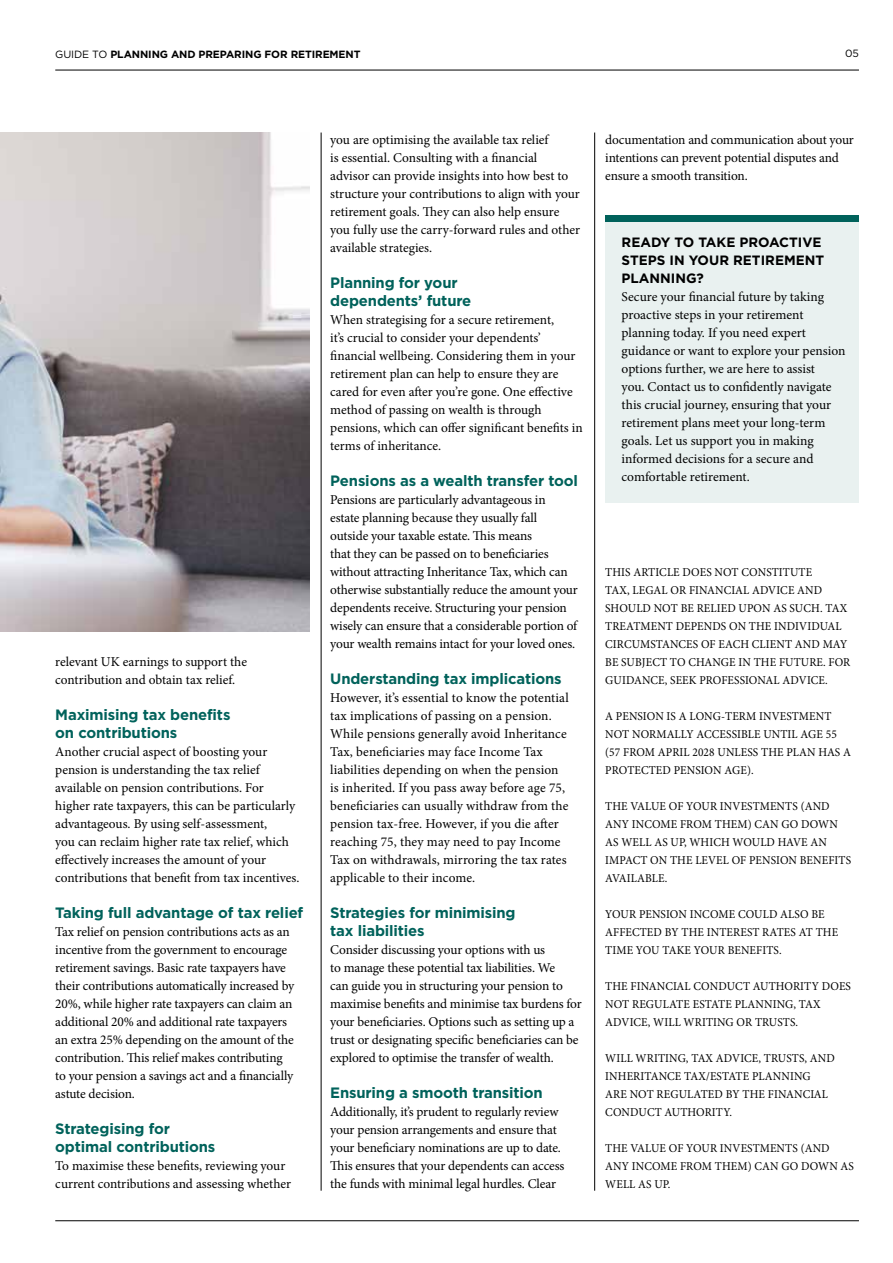
<style>
.page{position:relative;width:893px;height:1263px;background:#fff}
.page>*{position:absolute;margin:0;border:0;box-sizing:border-box;transform-origin:0 0}
.t1{font:700 15px/18px "Gotham HTF";letter-spacing:-.01em;color:#00625b}
.t2{font:13.5px/18px "Minion Pro";letter-spacing:-.005em;color:#000}
.t3{font:700 13.5px/18px "Gotham HTF";color:#000}
.t4{font:12px/18px "Minion Pro";letter-spacing:.01em;color:#000;scale:.95 1}
.t5{font:700 10.5px "Gotham HTF";letter-spacing:-.01em;color:#000}
.t6{font:10.5px "Gotham HTF";color:#000}
.s1{font-weight:400}
</style>
<div class="page">
<hr style="left:321px;top:133px;width:1px;height:1058px;background:#000">
<hr style="left:594px;top:133px;width:1px;height:1058px;background:#000">
<hr style="left:55px;top:1220px;width:804px;height:1px;background:#000">
<hr style="left:55px;top:70px;width:804px;height:1px;background:#000">
<img style="left:0;top:133px;width:309px;height:498px">
<div style="left:605px;top:218px;width:254px;height:284px;background:#e9f1f0"></div>
<div style="left:605px;top:215px;width:254px;height:6px;background:#00625b"></div>
<p class="t5" style="left:55px;top:48px;width:307px"><span class="s1">GUIDE TO</span> PLANNING AND PREPARING FOR RETIREMENT</p>
<p class="t6" style="left:845px;top:48px;width:15px">05</p>
<p class="t2" style="left:55px;top:653px;width:193px">relevant UK earnings to support the contribution and obtain tax relief.</p>
<p class="t1" style="left:55px;top:705px;width:177px">Maximising tax benefits on contributions</p>
<p class="t2" style="left:55px;top:743px;width:246px">Another crucial aspect of boosting your pension is understanding the tax relief available on pension contributions. For higher rate taxpayers, this can be particularly advantageous. By using self-assessment,<br>you can reclaim higher rate tax relief, which effectively increases the amount of your contributions that benefit from tax incentives.</p>
<p class="t1" style="left:55px;top:903px;width:249px">Taking full advantage of tax relief</p>
<p class="t2" style="left:55px;top:923px;width:241px">Tax relief on pension contributions acts as an incentive from the government to encourage retirement savings. Basic rate taxpayers have their contributions automatically increased by 20%, while higher rate taxpayers can claim an additional 20% and additional rate taxpayers an extra 25% depending on the amount of the contribution. This relief makes contributing to your pension a savings act and a financially astute decision.</p>
<p class="t1" style="left:55px;top:1119px;width:162px">Strategising for optimal contributions</p>
<p class="t2" style="left:55px;top:1157px;width:237px">To maximise these benefits, reviewing your current contributions and assessing whether</p>
<p class="t2" style="left:330px;top:131px;width:251px">you are optimising the available tax relief<br>is essential. Consulting with a financial<br>advisor can provide insights into how best to structure your contributions to align with your retirement goals. They can also help ensure you fully use the carry-forward rules and other available strategies.</p>
<p class="t1" style="left:330px;top:273px;width:143px">Planning for your dependents’ future</p>
<p class="t2" style="left:330px;top:311px;width:254px">When strategising for a secure retirement,<br>it’s crucial to consider your dependents’ financial wellbeing. Considering them in your retirement plan can help to ensure they are cared for even after you’re gone. One effective method of passing on wealth is through pensions, which can offer significant benefits in terms of inheritance.</p>
<p class="t1" style="left:330px;top:471px;width:249px">Pensions as a wealth transfer tool</p>
<p class="t2" style="left:330px;top:491px;width:249px">Pensions are particularly advantageous in estate planning because they usually fall outside your taxable estate. This means<br>that they can be passed on to beneficiaries without attracting Inheritance Tax, which can otherwise substantially reduce the amount your dependents receive. Structuring your pension wisely can ensure that a considerable portion of your wealth remains intact for your loved ones.</p>
<p class="t1" style="left:330px;top:669px;width:233px">Understanding tax implications</p>
<p class="t2" style="left:330px;top:689px;width:240px">However, it’s essential to know the potential tax implications of passing on a pension.<br>While pensions generally avoid Inheritance Tax, beneficiaries may face Income Tax liabilities depending on when the pension is inherited. If you pass away before age 75, beneficiaries can usually withdraw from the pension tax-free. However, if you die after reaching 75, they may need to pay Income Tax on withdrawals, mirroring the tax rates applicable to their income.</p>
<p class="t1" style="left:330px;top:903px;width:187px">Strategies for minimising tax liabilities</p>
<p class="t2" style="left:330px;top:941px;width:253px">Consider discussing your options with us<br>to manage these potential tax liabilities. We<br>can guide you in structuring your pension to maximise benefits and minimise tax burdens for your beneficiaries. Options such as setting up a trust or designating specific beneficiaries can be explored to optimise the transfer of wealth.</p>
<p class="t1" style="left:330px;top:1083px;width:214px">Ensuring a smooth transition</p>
<p class="t2" style="left:330px;top:1103px;width:236px">Additionally, it’s prudent to regularly review your pension arrangements and ensure that your beneficiary nominations are up to date.<br>This ensures that your dependents can access the funds with minimal legal hurdles. Clear</p>
<p class="t2" style="left:605px;top:131px;width:250px">documentation and communication about your intentions can prevent potential disputes and ensure a smooth transition.</p>
<p class="t3" style="left:622px;top:232px;width:204px">READY TO TAKE PROACTIVE<br>STEPS IN YOUR RETIREMENT<br>PLANNING?</p>
<p class="t2" style="left:622px;top:287px;width:225px">Secure your financial future by taking proactive steps in your retirement planning today. If you need expert guidance or want to explore your pension options further, we are here to assist<br>you. Contact us to confidently navigate this crucial journey, ensuring that your retirement plans meet your long-term goals. Let us support you in making informed decisions for a secure and comfortable retirement.</p>
<p class="t4" style="left:605px;top:563px;width:259px">THIS ARTICLE DOES NOT CONSTITUTE<br>TAX, LEGAL OR FINANCIAL ADVICE AND SHOULD NOT BE RELIED UPON AS SUCH. TAX TREATMENT DEPENDS ON THE INDIVIDUAL CIRCUMSTANCES OF EACH CLIENT AND MAY BE SUBJECT TO CHANGE IN THE FUTURE. FOR GUIDANCE, SEEK PROFESSIONAL ADVICE.</p>
<p class="t4" style="left:605px;top:707px;width:260px">A PENSION IS A LONG-TERM INVESTMENT NOT NORMALLY ACCESSIBLE UNTIL AGE 55 (57 FROM APRIL 2028 UNLESS THE PLAN HAS A PROTECTED PENSION AGE).</p>
<p class="t4" style="left:605px;top:797px;width:260px">THE VALUE OF YOUR INVESTMENTS (AND<br>ANY INCOME FROM THEM) CAN GO DOWN<br>AS WELL AS UP, WHICH WOULD HAVE AN<br>IMPACT ON THE LEVEL OF PENSION BENEFITS<br>AVAILABLE.</p>
<p class="t4" style="left:605px;top:905px;width:247px">YOUR PENSION INCOME COULD ALSO BE<br>AFFECTED BY THE INTEREST RATES AT THE<br>TIME YOU TAKE YOUR BENEFITS.</p>
<p class="t4" style="left:605px;top:977px;width:260px">THE FINANCIAL CONDUCT AUTHORITY DOES<br>NOT REGULATE ESTATE PLANNING, TAX<br>ADVICE, WILL WRITING OR TRUSTS.</p>
<p class="t4" style="left:605px;top:1049px;width:243px">WILL WRITING, TAX ADVICE, TRUSTS, AND<br>INHERITANCE TAX/ESTATE PLANNING<br>ARE NOT REGULATED BY THE FINANCIAL<br>CONDUCT AUTHORITY.</p>
<p class="t4" style="left:605px;top:1139px;width:263px">THE VALUE OF YOUR INVESTMENTS (AND<br>ANY INCOME FROM THEM) CAN GO DOWN AS<br>WELL AS UP.</p>
</div>
